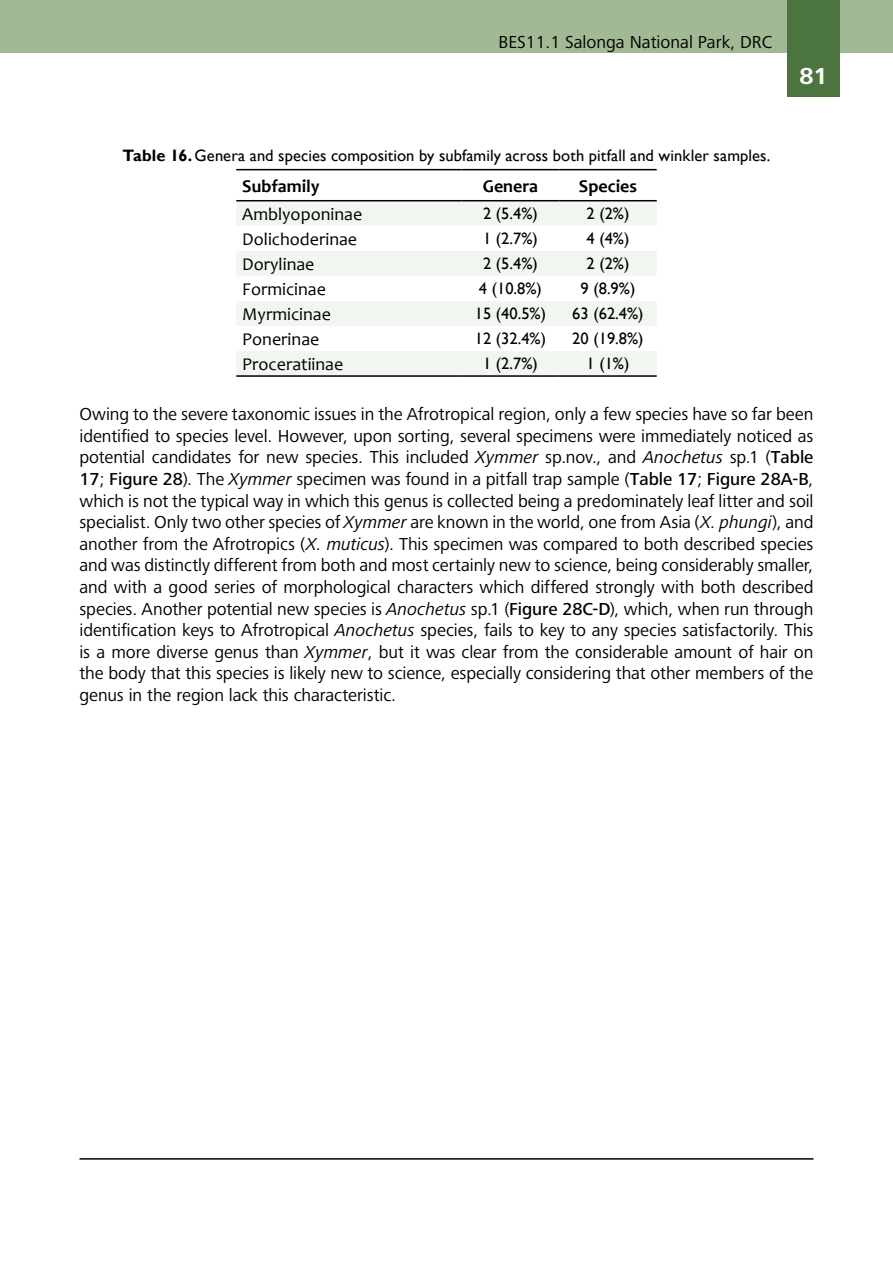
<style>
.page{position:relative;width:893px;height:1263px;background:#fff}
.page>*{position:absolute;margin:0;border:0;box-sizing:border-box;transform-origin:0 0}
.t1{font:700 24px "Frutiger Next";color:#fff}
.t2{font:18px/21.6px "Frutiger Next";color:#000;text-align:justify}
.t3{font:18px "Candara";color:#000}
.t4{font:700 18px "Candara";color:#000}
.t5{font:16.5px "Gill Sans";letter-spacing:.005em;color:#000}
.s1{font-weight:700}
.s2{font-style:italic}
.s3{font-weight:500}
</style>
<div class="page">
<div style="left:0;top:0;width:893px;height:53px;background:#a1ba94"></div>
<div style="left:787px;top:0;width:53px;height:97px;background:#4b743f"></div>
<hr style="left:79px;top:1158px;width:734px;height:2px;background:#000">
<div style="left:236px;top:201px;width:421px;height:24px;background:#f1f7f0"></div>
<svg style="left:236px;top:251px;width:421px;height:124px;fill:#f1f7f0"></svg>
<hr style="left:236px;top:169px;width:226px;height:1px;background:#000">
<hr style="left:462px;top:169px;width:97px;height:1px;background:#000">
<hr style="left:559px;top:169px;width:98px;height:1px;background:#000">
<hr style="left:236px;top:200px;width:226px;height:1px;background:#000">
<hr style="left:462px;top:200px;width:97px;height:1px;background:#000">
<hr style="left:559px;top:200px;width:98px;height:1px;background:#000">
<hr style="left:236px;top:375px;width:226px;height:2px;background:#000">
<hr style="left:462px;top:375px;width:97px;height:2px;background:#000">
<hr style="left:559px;top:375px;width:98px;height:2px;background:#000">
<p class="t2" style="left:499px;top:31px;width:275px">BES11.1 Salonga National Park, DRC</p>
<h1 class="t1" style="left:799px;top:62px;width:30px">81</h1>
<p class="t5" style="left:123px;top:146px;width:649px"><span class="s1">Table 16.</span>Genera and species composition by subfamily across both pitfall and winkler samples.</p>
<p class="t4" style="left:242px;top:175px;width:79px">Subfamily</p>
<p class="t4" style="left:483px;top:175px;width:57px">Genera</p>
<p class="t4" style="left:579px;top:175px;width:59px">Species</p>
<p class="t3" style="left:242px;top:203px;width:121px">Amblyoponinae</p>
<p class="t5" style="left:483px;top:204px;width:56px">2 (5.4%)</p>
<p class="t5" style="left:586px;top:204px;width:44px">2 (2%)</p>
<p class="t3" style="left:242px;top:228px;width:116px">Dolichoderinae</p>
<p class="t5" style="left:483px;top:229px;width:56px">1 (2.7%)</p>
<p class="t5" style="left:586px;top:229px;width:44px">4 (4%)</p>
<p class="t3" style="left:242px;top:253px;width:74px">Dorylinae</p>
<p class="t5" style="left:483px;top:254px;width:56px">2 (5.4%)</p>
<p class="t5" style="left:586px;top:254px;width:44px">2 (2%)</p>
<p class="t3" style="left:242px;top:278px;width:85px">Formicinae</p>
<p class="t5" style="left:479px;top:279px;width:65px">4 (10.8%)</p>
<p class="t5" style="left:581px;top:279px;width:56px">9 (8.9%)</p>
<p class="t3" style="left:242px;top:303px;width:90px">Myrmicinae</p>
<p class="t5" style="left:475px;top:304px;width:73px">15 (40.5%)</p>
<p class="t5" style="left:572px;top:304px;width:73px">63 (62.4%)</p>
<p class="t3" style="left:242px;top:328px;width:79px">Ponerinae</p>
<p class="t5" style="left:475px;top:329px;width:73px">12 (32.4%)</p>
<p class="t5" style="left:572px;top:329px;width:73px">20 (19.8%)</p>
<p class="t3" style="left:242px;top:353px;width:103px">Proceratiinae</p>
<p class="t5" style="left:483px;top:354px;width:56px">1 (2.7%)</p>
<p class="t5" style="left:586px;top:354px;width:44px">1 (1%)</p>
<p class="t2" style="left:79px;top:403px;width:736px">Owing to the severe taxonomic issues in the Afrotropical region, only a few species have so far been identified to species level. However, upon sorting, several specimens were immediately noticed as potential candidates for new species. This included <span class="s2">Xymmer</span> sp.nov., and <span class="s2">Anochetus</span> sp.1 (<span class="s3">Table 17</span>; <span class="s3">Figure 28</span>). The <span class="s2">Xymmer</span> specimen was found in a pitfall trap sample (<span class="s3">Table 17</span>; <span class="s3">Figure 28A-B</span>, which is not the typical way in which this genus is collected being a predominately leaf litter and soil specialist. Only two other species of <span class="s2">Xymmer</span> are known in the world, one from Asia (<span class="s2">X. phungi</span>), and another from the Afrotropics (<span class="s2">X. muticus</span>). This specimen was compared to both described species and was distinctly different from both and most certainly new to science, being considerably smaller, and with a good series of morphological characters which differed strongly with both described species. Another potential new species is <span class="s2">Anochetus</span> sp.1 (<span class="s3">Figure 28C-D</span>), which, when run through identification keys to Afrotropical <span class="s2">Anochetus</span> species, fails to key to any species satisfactorily. This is a more diverse genus than <span class="s2">Xymmer</span>, but it was clear from the considerable amount of hair on the body that this species is likely new to science, especially considering that other members of the genus in the region lack this characteristic.</p>
</div>
